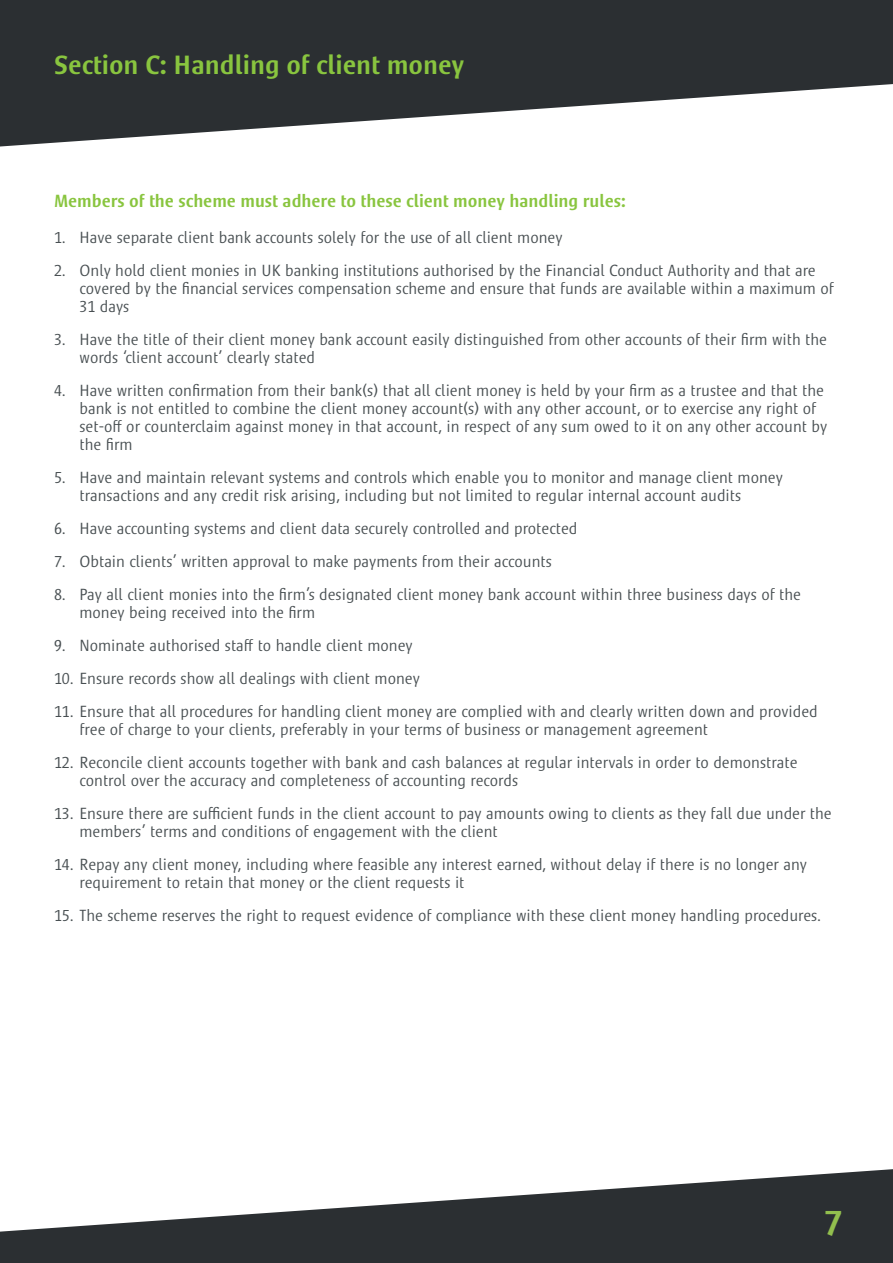
<style>
.page{position:relative;width:893px;height:1263px;background:#fff}
.page>*{position:absolute;margin:0;border:0;box-sizing:border-box;transform-origin:0 0}
.t1{font:500 36px "Satero Sans LT Pro";color:#92bf4e}
.t2{font:500 27px "Satero Sans LT Pro";color:#89c53f}
.t3{font:500 18px "Satero Sans LT Pro";color:#89c53f}
.t4{font:300 16.5px/18px "Satero Sans LT Pro";color:#484f52}
</style>
<div class="page">
<svg style="left:0;top:1169px;width:893px;height:94px;fill:#2b2f32"></svg>
<svg style="left:0;top:0;width:893px;height:146px;fill:#2b2f32"></svg>
<p class="t2" style="left:54px;top:49px;width:412px">Section C: Handling of client money</p>
<p class="t3" style="left:54px;top:190px;width:573px">Members of the scheme must adhere to these client money handling rules:</p>
<p class="t4" style="left:54px;top:228px;width:510px">1. Have separate client bank accounts solely for the use of all client money</p>
<p class="t4" style="left:80px;top:261px;width:756px;text-indent:-26px">2. Only hold client monies in UK banking institutions authorised by the Financial Conduct Authority and that are covered by the financial services compensation scheme and ensure that funds are available within a maximum of<br>31 days</p>
<p class="t4" style="left:80px;top:330px;width:749px;text-indent:-26px">3. Have the title of their client money bank account easily distinguished from other accounts of their firm with the words ‘client account’ clearly stated</p>
<p class="t4" style="left:80px;top:381px;width:749px;text-indent:-26px">4. Have written confirmation from their bank(s) that all client money is held by your firm as a trustee and that the bank is not entitled to combine the client money account(s) with any other account, or to exercise any right of set-off or counterclaim against money in that account, in respect of any sum owed to it on any other account by the firm</p>
<p class="t4" style="left:80px;top:468px;width:705px;text-indent:-26px">5. Have and maintain relevant systems and controls which enable you to monitor and manage client money transactions and any credit risk arising, including but not limited to regular internal account audits</p>
<p class="t4" style="left:54px;top:519px;width:525px">6. Have accounting systems and client data securely controlled and protected</p>
<p class="t4" style="left:54px;top:552px;width:499px">7. Obtain clients’ written approval to make payments from their accounts</p>
<p class="t4" style="left:80px;top:585px;width:723px;text-indent:-26px">8. Pay all client monies into the firm’s designated client money bank account within three business days of the money being received into the firm</p>
<p class="t4" style="left:54px;top:636px;width:360px">9. Nominate authorised staff to handle client money</p>
<p class="t4" style="left:54px;top:669px;width:367px">10. Ensure records show all dealings with client money</p>
<p class="t4" style="left:80px;top:702px;width:740px;text-indent:-26px">11. Ensure that all procedures for handling client money are complied with and clearly written down and provided free of charge to your clients, preferably in your terms of business or management agreement</p>
<p class="t4" style="left:80px;top:753px;width:719px;text-indent:-26px">12. Reconcile client accounts together with bank and cash balances at regular intervals in order to demonstrate control over the accuracy and completeness of accounting records</p>
<p class="t4" style="left:80px;top:804px;width:754px;text-indent:-26px">13. Ensure there are sufficient funds in the client account to pay amounts owing to clients as they fall due under the members’ terms and conditions of engagement with the client</p>
<p class="t4" style="left:80px;top:855px;width:729px;text-indent:-26px">14. Repay any client money, including where feasible any interest earned, without delay if there is no longer any requirement to retain that money or the client requests it</p>
<p class="t4" style="left:54px;top:906px;width:769px">15. The scheme reserves the right to request evidence of compliance with these client money handling procedures.</p>
<p class="t1" style="left:824px;top:1202px;width:20px">7</p>
</div>
